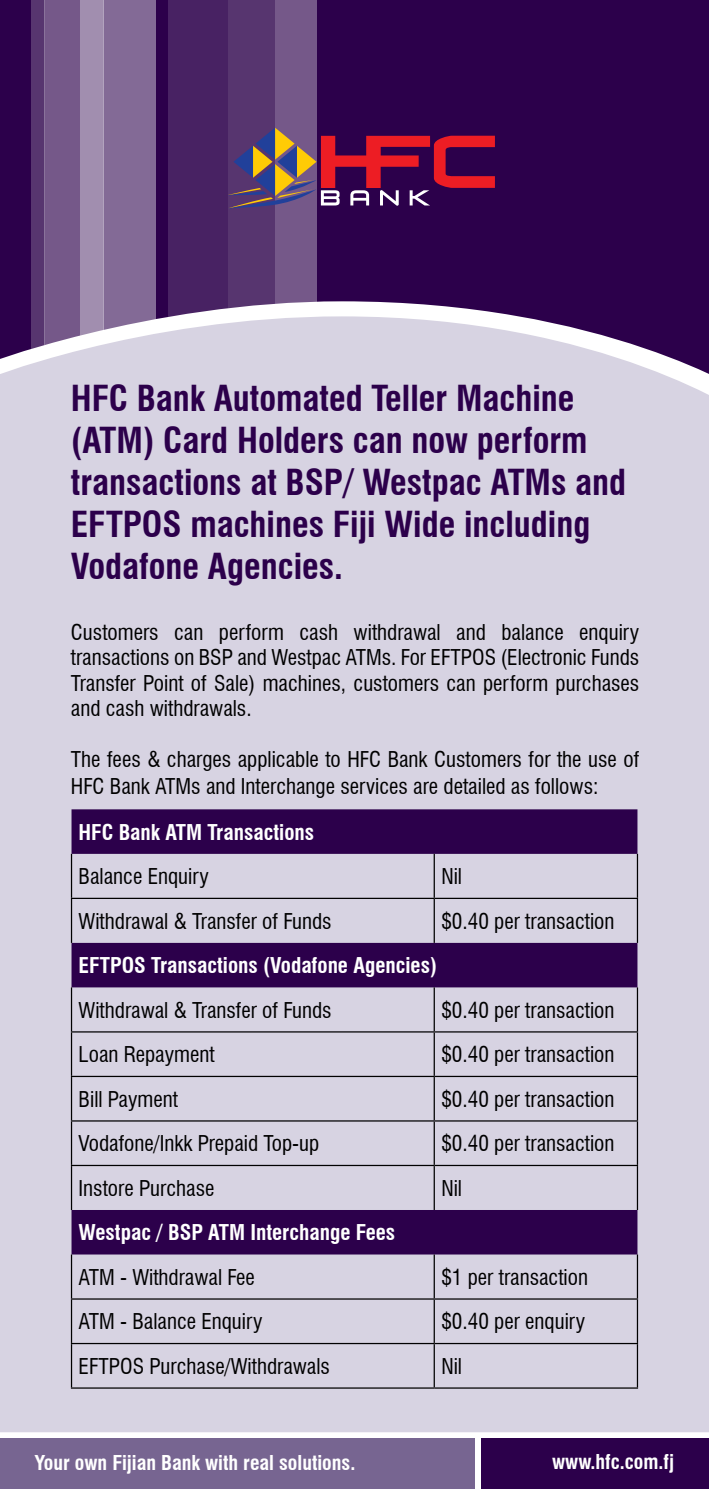
<style>
.page{position:relative;width:709px;height:1489px;background:#fff}
.page>*{position:absolute;margin:0;border:0;box-sizing:border-box;transform-origin:0 0}
.t1{font:700 condensed 35px/42px "Swiss 721 BT";color:#2c004b}
.t2{font:condensed 21.25px/25.5px "Swiss 721 BT";color:#000;text-align:justify}
.t3{font:700 condensed 21.25px "Swiss 721 BT";color:#fff}
.t4{font:700 condensed 20px "Swiss 721 BT";color:#fff}
</style>
<div class="page">
<div style="left:0;top:0;width:709px;height:380px;background:#2c004b"></div>
<div style="left:275px;top:0;width:41px;height:309px;background:#755889"></div>
<div style="left:45px;top:0;width:35px;height:345px;background:#755889"></div>
<div style="left:80px;top:0;width:24px;height:343px;background:#a18eaf"></div>
<div style="left:104px;top:0;width:52px;height:330px;background:#836a96"></div>
<div style="left:168px;top:0;width:59px;height:319px;background:#482263"></div>
<div style="left:228px;top:0;width:47px;height:313px;background:#57356f"></div>
<div style="left:31px;top:0;width:14px;height:350px;background:#57356f"></div>
<svg style="left:227px;top:128px;width:268px;height:80px"></svg>
<div style="left:0;top:316px;width:709px;height:1115px;background:#d7d3e2"></div>
<svg style="left:71px;top:809px;width:566px;height:445px;background:#a191b2"></svg>
<hr style="left:71px;top:853px;width:1px;height:44px;background:#000">
<hr style="left:433px;top:853px;width:2px;height:44px;background:#000">
<hr style="left:637px;top:853px;width:1px;height:44px;background:#000">
<hr style="left:71px;top:897px;width:363px;height:2px;background:#000">
<hr style="left:71px;top:899px;width:1px;height:43px;background:#000">
<hr style="left:434px;top:897px;width:204px;height:2px;background:#000">
<hr style="left:433px;top:899px;width:2px;height:43px;background:#000">
<hr style="left:637px;top:899px;width:1px;height:43px;background:#000">
<hr style="left:71px;top:987px;width:1px;height:44px;background:#000">
<hr style="left:433px;top:987px;width:2px;height:44px;background:#000">
<hr style="left:637px;top:987px;width:1px;height:44px;background:#000">
<hr style="left:71px;top:1031px;width:363px;height:1px;background:#000">
<hr style="left:71px;top:1032px;width:1px;height:43px;background:#000">
<hr style="left:434px;top:1031px;width:204px;height:1px;background:#000">
<hr style="left:433px;top:1032px;width:2px;height:43px;background:#000">
<hr style="left:637px;top:1032px;width:1px;height:43px;background:#000">
<hr style="left:71px;top:1075px;width:363px;height:1px;background:#000">
<hr style="left:71px;top:1076px;width:1px;height:44px;background:#000">
<hr style="left:434px;top:1075px;width:204px;height:1px;background:#000">
<hr style="left:433px;top:1076px;width:2px;height:44px;background:#000">
<hr style="left:637px;top:1076px;width:1px;height:44px;background:#000">
<hr style="left:71px;top:1120px;width:363px;height:1px;background:#000">
<hr style="left:71px;top:1121px;width:1px;height:43px;background:#000">
<hr style="left:434px;top:1120px;width:204px;height:1px;background:#000">
<hr style="left:433px;top:1121px;width:2px;height:43px;background:#000">
<hr style="left:637px;top:1121px;width:1px;height:43px;background:#000">
<hr style="left:71px;top:1164px;width:363px;height:1px;background:#000">
<hr style="left:71px;top:1165px;width:1px;height:44px;background:#000">
<hr style="left:434px;top:1164px;width:204px;height:1px;background:#000">
<hr style="left:433px;top:1165px;width:2px;height:44px;background:#000">
<hr style="left:637px;top:1165px;width:1px;height:44px;background:#000">
<hr style="left:71px;top:1254px;width:1px;height:44px;background:#000">
<hr style="left:433px;top:1254px;width:2px;height:44px;background:#000">
<hr style="left:637px;top:1254px;width:1px;height:44px;background:#000">
<hr style="left:71px;top:1298px;width:363px;height:1px;background:#000">
<hr style="left:71px;top:1299px;width:1px;height:43px;background:#000">
<hr style="left:434px;top:1298px;width:204px;height:1px;background:#000">
<hr style="left:433px;top:1299px;width:2px;height:43px;background:#000">
<hr style="left:637px;top:1299px;width:1px;height:43px;background:#000">
<hr style="left:71px;top:1342px;width:363px;height:1px;background:#000">
<hr style="left:71px;top:1343px;width:1px;height:44px;background:#000">
<hr style="left:434px;top:1342px;width:204px;height:1px;background:#000">
<hr style="left:433px;top:1343px;width:2px;height:44px;background:#000">
<hr style="left:637px;top:1343px;width:1px;height:44px;background:#000">
<hr style="left:71px;top:1387px;width:363px;height:1px;background:#000">
<hr style="left:434px;top:1387px;width:204px;height:1px;background:#000">
<div style="left:482px;top:1438px;width:227px;height:50px;background:#2c004b"></div>
<div style="left:0;top:1438px;width:475px;height:50px;background:#776591"></div>
<h1 class="t1" style="left:71px;top:377px;width:557px">HFC Bank Automated Teller Machine (ATM) Card Holders can now perform transactions at BSP/ Westpac ATMs and<br>EFTPOS machines Fiji Wide including<br>Vodafone Agencies.</h1>
<p class="t2" style="left:71px;top:619px;width:570px">Customers can perform cash withdrawal and balance enquiry transactions on BSP and Westpac ATMs. For EFTPOS (Electronic Funds Transfer Point of Sale) machines, customers can perform purchases and cash withdrawals.</p>
<p class="t2" style="left:71px;top:746px;width:570px;line-height:27px">The fees &amp; charges applicable to HFC Bank Customers for the use of<br>HFC Bank ATMs and Interchange services are detailed as follows:</p>
<p class="t3" style="left:79px;top:819px;width:237px">HFC Bank ATM Transactions</p>
<p class="t2" style="left:79px;top:863px;width:132px">Balance Enquiry</p>
<p class="t2" style="left:441px;top:863px;width:22px">Nil</p>
<p class="t2" style="left:79px;top:908px;width:254px">Withdrawal &amp; Transfer of Funds</p>
<p class="t2" style="left:441px;top:908px;width:175px">$0.40 per transaction</p>
<p class="t3" style="left:79px;top:952px;width:360px">EFTPOS Transactions (Vodafone Agencies)</p>
<p class="t2" style="left:79px;top:997px;width:254px">Withdrawal &amp; Transfer of Funds</p>
<p class="t2" style="left:441px;top:997px;width:175px">$0.40 per transaction</p>
<p class="t2" style="left:79px;top:1041px;width:137px">Loan Repayment</p>
<p class="t2" style="left:441px;top:1041px;width:175px">$0.40 per transaction</p>
<p class="t2" style="left:79px;top:1086px;width:101px">Bill Payment</p>
<p class="t2" style="left:441px;top:1086px;width:175px">$0.40 per transaction</p>
<p class="t2" style="left:79px;top:1130px;width:242px">Vodafone/Inkk Prepaid Top-up</p>
<p class="t2" style="left:441px;top:1130px;width:175px">$0.40 per transaction</p>
<p class="t2" style="left:79px;top:1175px;width:137px">Instore Purchase</p>
<p class="t2" style="left:441px;top:1175px;width:22px">Nil</p>
<p class="t3" style="left:79px;top:1219px;width:318px">Westpac / BSP ATM Interchange Fees</p>
<p class="t2" style="left:79px;top:1264px;width:178px">ATM - Withdrawal Fee</p>
<p class="t2" style="left:441px;top:1264px;width:148px">$1 per transaction</p>
<p class="t2" style="left:79px;top:1308px;width:185px">ATM - Balance Enquiry</p>
<p class="t2" style="left:441px;top:1308px;width:145px">$0.40 per enquiry</p>
<p class="t2" style="left:79px;top:1353px;width:253px">EFTPOS Purchase/Withdrawals</p>
<p class="t2" style="left:441px;top:1353px;width:22px">Nil</p>
<p class="t4" style="left:35px;top:1450px;width:322px">Your own Fijian Bank with real solutions.</p>
<p class="t4" style="left:552px;top:1449px;width:123px">www.hfc.com.fj</p>
</div>
